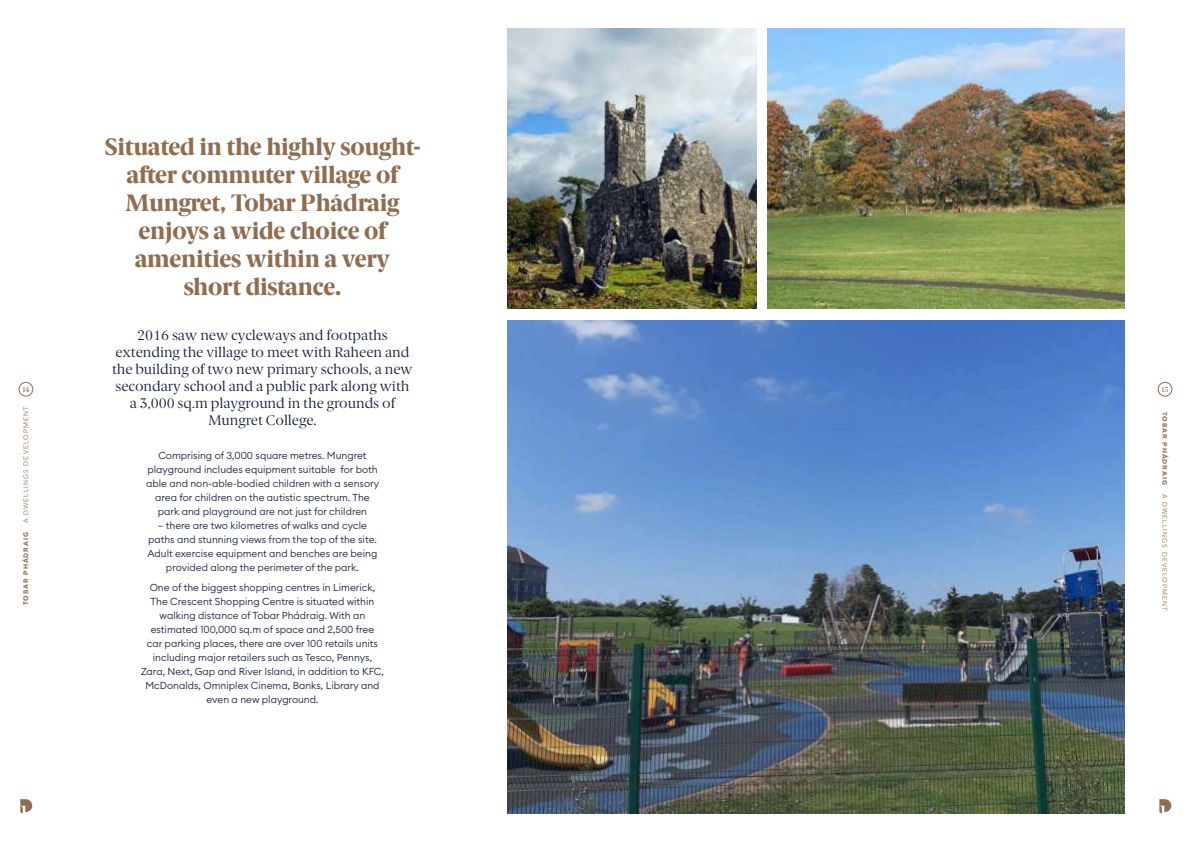
<style>
.page{position:relative;width:1191px;height:842px;background:#fff}
.page>*{position:absolute;margin:0;border:0;box-sizing:border-box;transform-origin:0 0}
.t1{font:800 24px/28px "Berlingske Serif";letter-spacing:-.01em;color:#906d50;text-align:center}
.t2{font:14px/17px "Berlingske Serif";color:#131f3a;text-align:center}
.t3{font:300 10px/14px "Euclid Circular B";color:#131f3a;text-align:center}
.t4{font:7.4px "Chronicle Display Semi";color:#906d50}
.t5{font:6.5px "Nationale";letter-spacing:.165em;color:#906d50}
.t6{font:700 6.5px "Nationale";letter-spacing:.15em;color:#906d50}
</style>
<div class="page">
<img style="left:507px;top:28px;width:249px;height:280px">
<img style="left:768px;top:28px;width:356px;height:280px">
<img style="left:507px;top:320px;width:617px;height:494px">
<svg style="left:20px;top:799px;width:12px;height:15px"></svg>
<div style="left:19px;top:382px;width:14px;height:14px;border:1px solid #906d50;border-radius:50%"></div>
<div style="left:1158px;top:382px;width:14px;height:14px;border:1px solid #906d50;border-radius:50%"></div>
<svg style="left:1159px;top:799px;width:12px;height:15px"></svg>
<h1 class="t1" style="left:104px;top:133px;width:318px">Situated in the highly sought&shy;after commuter village of<br>Mungret, Tobar Phádraig enjoys a wide choice of amenities within a very short distance.</h1>
<h2 class="t2" style="left:112px;top:328px;width:302px">2016 saw new cycleways and footpaths extending the village to meet with Raheen and the building of two new primary schools, a new secondary school and a public park along with a 3,000 sq.m playground in the grounds of Mungret College.</h2>
<p class="t3" style="left:146px;top:449px;width:234px">Comprising of 3,000 square metres. Mungret playground includes equipment suitable for both able and non-able-bodied children with a sensory area for children on the autistic spectrum. The park and playground are not just for children</p>
<p class="t3" style="left:148px;top:519px;width:231px">– there are two kilometres of walks and cycle paths and stunning views from the top of the site.<br>Adult exercise equipment and benches are being provided along the perimeter of the park.</p>
<p class="t3" style="left:141px;top:581px;width:244px">One of the biggest shopping centres in Limerick, The Crescent Shopping Centre is situated within walking distance of Tobar Phádraig. With an estimated 100,000 sq.m of space and 2,500 free<br>car parking places, there are over 100 retails units including major retailers such as Tesco, Pennys, Zara, Next, Gap and River Island, in addition to KFC, McDonalds, Omniplex Cinema, Banks, Library and even a new playground.</p>
<p class="t4" style="left:22px;top:386px;width:9px">14</p>
<p class="t4" style="left:1161px;top:386px;width:9px">15</p>
<p class="t5" style="left:22px;top:523px;width:119px;rotate:-90deg">A DWELLINGS DEVELOPMENT</p>
<p class="t6" style="left:1168px;top:412px;width:74px;rotate:90deg">TOBAR PHÁDRAIG</p>
<p class="t5" style="left:1168px;top:494px;width:119px;rotate:90deg">A DWELLINGS DEVELOPMENT</p>
<p class="t6" style="left:22px;top:605px;width:74px;rotate:-90deg">TOBAR PHÁDRAIG</p>
</div>
